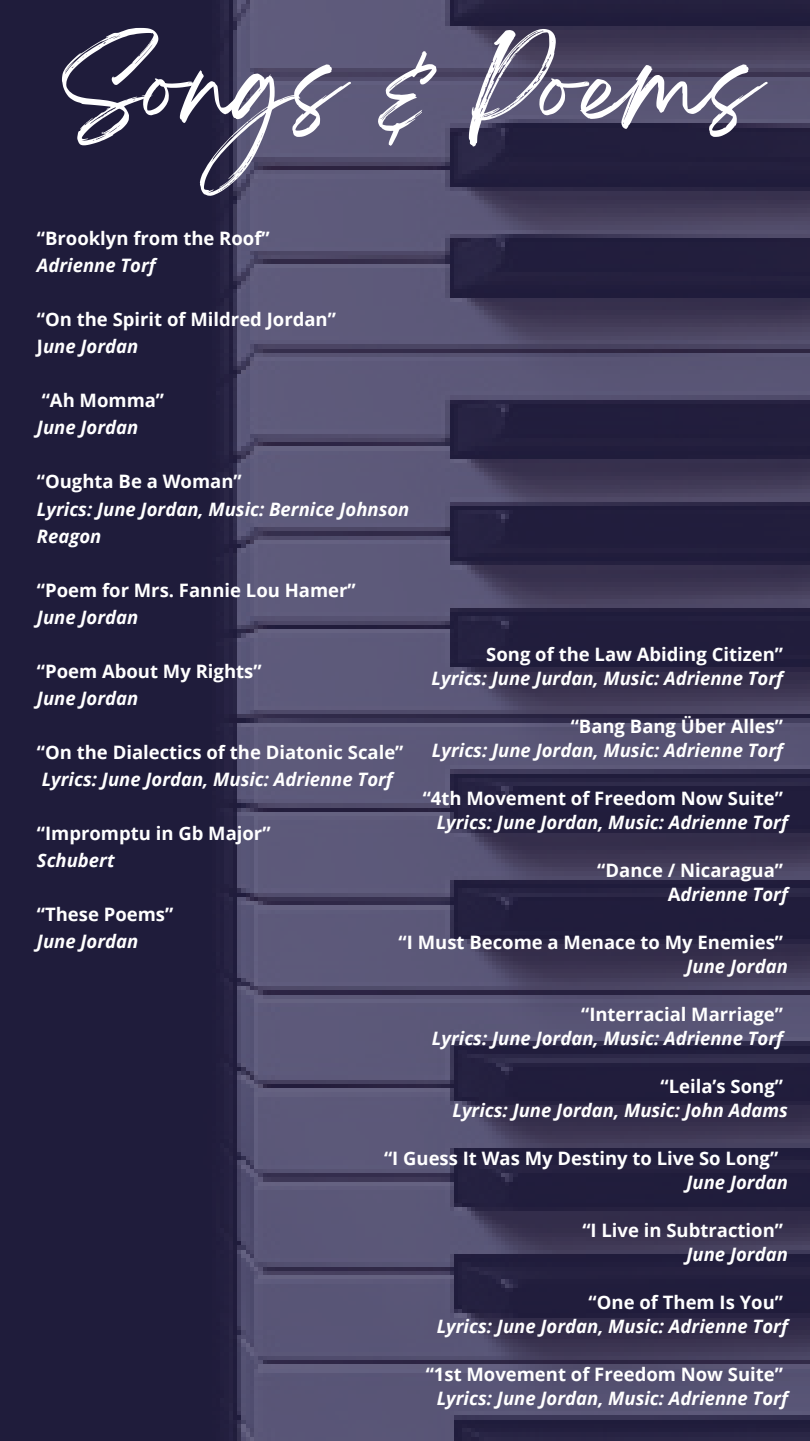
<style>
.page{position:relative;width:810px;height:1441px;background:#fff}
.page>*{position:absolute;margin:0;border:0;box-sizing:border-box;transform-origin:0 0}
.t1{font:90px "Breathing";color:#fff}
.t2{font:700 18.5px "Open Sans";color:#fff}
.t3{font:italic 700 18.5px/27px "Open Sans";color:#fff}
.s1{font-style:normal}
</style>
<div class="page">
<img style="left:0;top:0;width:810px;height:1440px">
<p class="t1" style="left:62px;top:60px;width:699px">Songs &amp; Poems</p>
<p class="t2" style="left:37px;top:225px;width:234px">“Brooklyn from the Roof”</p>
<p class="t3" style="left:37px;top:251px;width:120px">Adrienne Torf</p>
<p class="t2" style="left:37px;top:306px;width:301px">“On the Spirit of Mildred Jordan”</p>
<p class="t3" style="left:37px;top:332px;width:103px"><span class="s1">J</span>une Jordan</p>
<p class="t2" style="left:42px;top:387px;width:124px">“Ah Momma”</p>
<p class="t3" style="left:37px;top:413px;width:103px">June Jordan</p>
<p class="t2" style="left:37px;top:468px;width:206px">“Oughta Be a Woman”</p>
<p class="t3" style="left:37px;top:494px;width:374px">Lyrics: June Jordan, Music: Bernice Johnson<br>Reagon</p>
<p class="t2" style="left:37px;top:576px;width:320px">“Poem for Mrs. Fannie Lou Hamer”</p>
<p class="t3" style="left:37px;top:602px;width:103px">June Jordan</p>
<p class="t2" style="left:37px;top:657px;width:226px">“Poem About My Rights”</p>
<p class="t3" style="left:37px;top:683px;width:103px">June Jordan</p>
<p class="t2" style="left:37px;top:738px;width:368px">“On the Dialectics of the Diatonic Scale”</p>
<p class="t3" style="left:42px;top:764px;width:353px">Lyrics: June Jordan, Music: Adrienne Torf</p>
<p class="t2" style="left:37px;top:819px;width:235px">“Impromptu in Gb Major”</p>
<p class="t3" style="left:37px;top:845px;width:79px">Schubert</p>
<p class="t2" style="left:37px;top:900px;width:138px">“These Poems”</p>
<p class="t3" style="left:37px;top:926px;width:103px">June Jordan</p>
<p class="t2" style="left:486px;top:640px;width:298px">Song of the Law Abiding Citizen”</p>
<p class="t3" style="left:432px;top:663px;width:353px">Lyrics: June Jurdan, Music: Adrienne Torf</p>
<p class="t2" style="left:571px;top:712px;width:214px">“Bang Bang Über Alles”</p>
<p class="t3" style="left:432px;top:735px;width:353px">Lyrics: June Jordan, Music: Adrienne Torf</p>
<p class="t2" style="left:423px;top:784px;width:362px">“4th Movement of Freedom Now Suite”</p>
<p class="t3" style="left:437px;top:807px;width:353px">Lyrics: June Jordan, Music: Adrienne Torf</p>
<p class="t2" style="left:597px;top:856px;width:187px">“Dance / Nicaragua”</p>
<p class="t3" style="left:668px;top:879px;width:122px"><span class="s1">A</span>drienne Torf</p>
<p class="t2" style="left:399px;top:928px;width:386px">“I Must Become a Menace to My Enemies”</p>
<p class="t3" style="left:686px;top:951px;width:103px">June Jordan</p>
<p class="t2" style="left:581px;top:1000px;width:203px">“Interracial Marriage”</p>
<p class="t3" style="left:432px;top:1023px;width:353px">Lyrics: June Jordan, Music: Adrienne Torf</p>
<p class="t2" style="left:661px;top:1072px;width:124px">“Leila’s Song”</p>
<p class="t3" style="left:452px;top:1095px;width:337px">Lyrics: June Jordan, Music: John Adams</p>
<p class="t2" style="left:384px;top:1144px;width:396px">“I Guess It Was My Destiny to Live So Long”</p>
<p class="t3" style="left:686px;top:1167px;width:103px">June Jordan</p>
<p class="t2" style="left:582px;top:1216px;width:202px">“I Live in Subtraction”</p>
<p class="t3" style="left:686px;top:1239px;width:103px">June Jordan</p>
<p class="t2" style="left:589px;top:1288px;width:196px">“One of Them Is You”</p>
<p class="t3" style="left:437px;top:1311px;width:353px">Lyrics: June Jordan, Music: Adrienne Torf</p>
<p class="t2" style="left:426px;top:1360px;width:359px">“1st Movement of Freedom Now Suite”</p>
<p class="t3" style="left:437px;top:1383px;width:353px">Lyrics: June Jordan, Music: Adrienne Torf</p>
</div>
